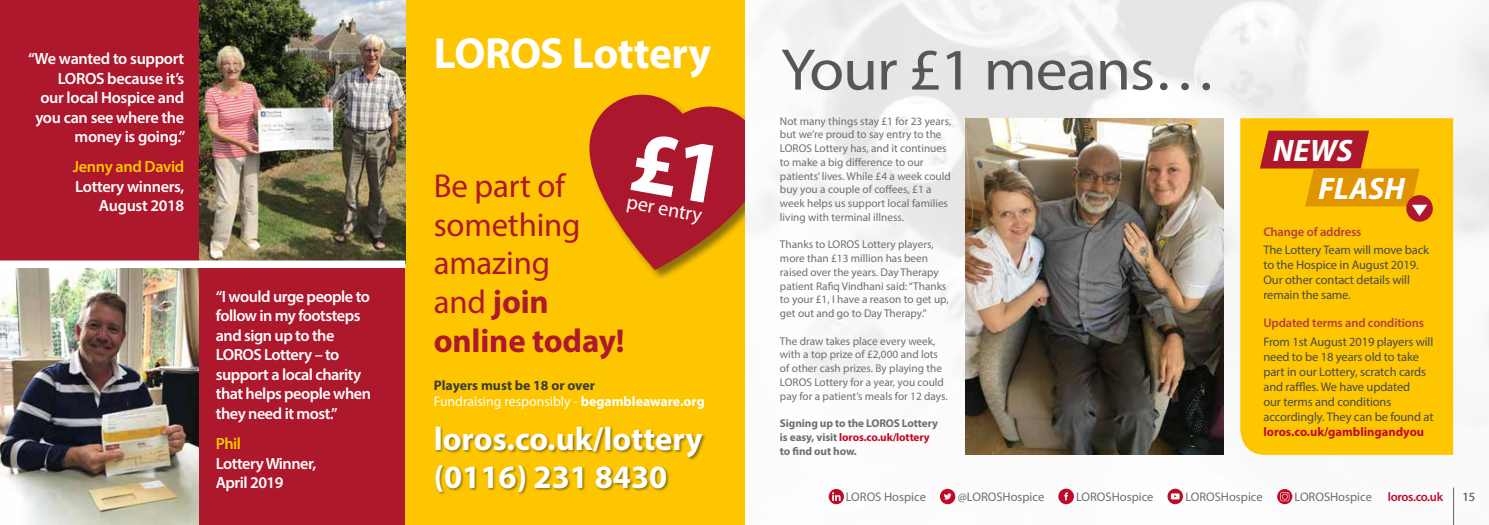
<style>
.page{position:relative;width:1489px;height:525px;background:#fff}
.page>*{position:absolute;margin:0;border:0;box-sizing:border-box;transform-origin:0 0}
.t1{font:59px "Myriad Pro";letter-spacing:-.02em;color:#575756;scale:1.08 1}
.t2{font:700 43.75px "Myriad Pro";letter-spacing:-.015em;color:#fff}
.t3{font:33.12px/38.6px "Myriad Pro";letter-spacing:-.005em;color:#ad182d}
.t4{font:700 32.75px/37.6px "Myriad Pro";color:#fff}
.t5{font:italic 700 semi-condensed 31.12px/37.9px "Myriad Pro";color:#fff;scale:1.08 1}
.t6{font:20.12px "Myriad Pro";color:#fff}
.t7{font:600 16.25px/19.5px "Myriad Pro";letter-spacing:-.03em;color:#fff;text-align:right}
.t8{font:600 16.25px "Myriad Pro";letter-spacing:-.02em;color:#fdc600}
.t9{font:13.75px/16.6px "Myriad Pro";color:#fff}
.t10{font:12.5px/15px "Myriad Pro";letter-spacing:-.01em;color:#4a4a49}
.t11{font:12.5px "Myriad Pro";color:#706f6f}
.t12{font:600 12.5px "Myriad Pro";letter-spacing:-.01em;color:#b83d41}
.t13{font:700 12.5px "Myriad Pro";color:#c10a27}
.t14{font:600 12.5px "Myriad Pro";letter-spacing:-.025em;color:#c10a27}
.t15{font:11.25px/13.8px "Myriad Pro";color:#706f6f}
.t16{font:700 11.25px/13.8px "Myriad Pro";letter-spacing:-.01em;color:#706f6f}
.s1{font-weight:700}
.s2{font-weight:700;color:#3c3c3b}
.s3{color:#c10a27}
</style>
<div class="page">
<img style="left:744px;top:0;width:744px;height:524px">
<img style="left:0;top:268px;width:199px;height:256px">
<div style="left:199px;top:264px;width:206px;height:260px;background:#ad182d"></div>
<div style="left:0;top:0;width:208px;height:265px;background:#ad182d"></div>
<div style="left:1240px;top:118px;width:212px;height:336px;background:#fdc600"></div>
<div style="left:405px;top:0;width:339px;height:524px;background:#fdc600"></div>
<div style="left:588px;top:94px;width:156px;height:187px;background:#1d1d1b;opacity:.5"></div>
<img style="left:199px;top:0;width:206px;height:260px">
<svg style="left:588px;top:94px;width:156px;height:176px"></svg>
<div style="left:435px;top:426px;width:271px;height:69px;background:#1d1d1b;opacity:.5"></div>
<img style="left:965px;top:118px;width:257px;height:336px">
<div style="left:1406px;top:195px;width:26px;height:26px;background:#ad182d;border-radius:50%"></div>
<svg style="left:1259px;top:131px;width:167px;height:85px;background:#de860e"></svg>
<div style="left:0;top:260px;width:405px;height:8px;background:#fff"></div>
<svg style="left:939px;top:488px;width:16px;height:16px"></svg>
<svg style="left:1058px;top:488px;width:15px;height:16px"></svg>
<svg style="left:1167px;top:488px;width:15px;height:16px"></svg>
<svg style="left:828px;top:488px;width:16px;height:16px"></svg>
<svg style="left:1276px;top:488px;width:16px;height:16px"></svg>
<hr style="left:1453px;top:487px;width:1px;height:37px;background:#706f6f">
<h3 class="t7" style="left:28px;top:48px;width:159px">“We wanted to support<br>LOROS because it’s<br>our local Hospice and you can see where the money is going.”</h3>
<h3 class="t8" style="left:73px;top:156px;width:113px">Jenny and David</h3>
<h3 class="t7" style="left:75px;top:176px;width:110px">Lottery winners,<br>August 2018</h3>
<h3 class="t7" style="left:216px;top:286px;width:157px;text-align:left">“I would urge people to follow in my footsteps and sign up to the<br>LOROS Lottery – to support a local charity that helps people when they need it most.”</h3>
<h3 class="t8" style="left:216px;top:433px;width:27px">Phil</h3>
<h3 class="t7" style="left:216px;top:452px;width:102px;text-align:left">Lottery Winner,<br>April 2019</h3>
<h2 class="t2" style="left:434px;top:25px;width:279px">LOROS Lottery</h2>
<h3 class="t3" style="left:434px;top:166px;width:192px">Be part of something amazing<br>and <span class="s1">join online today!</span></h3>
<h3 class="t6" style="left:629px;top:189px;width:78px;rotate:10deg">per entry</h3>
<p class="t9" style="left:434px;top:376px;width:272px"><span class="s2">Players must be 18 or over<br></span>Fundraising responsibly - <span class="s1">begambleaware.org</span></p>
<h3 class="t4" style="left:434px;top:419px;width:270px">loros.co.uk/lottery (0116) 231 8430</h3>
<h1 class="t1" style="left:780px;top:33px;width:405px">Your £1 means…</h1>
<p class="t15" style="left:780px;top:114px;width:173px">Not many things stay £1 for 23 years, but we’re proud to say entry to the LOROS Lottery has, and it continues to make a big difference to our patients’ lives. While £4 a week could buy you a couple of coffees, £1 a week helps us support local families living with terminal illness.</p>
<p class="t15" style="left:780px;top:237px;width:170px">Thanks to LOROS Lottery players, more than £13 million has been raised over the years. Day Therapy patient Rafiq Vindhani said: “Thanks to your £1, I have a reason to get up, get out and go to Day Therapy.”</p>
<p class="t15" style="left:780px;top:334px;width:169px">The draw takes place every week, with a top prize of £2,000 and lots of other cash prizes. By playing the LOROS Lottery for a year, you could pay for a patient’s meals for 12 days.</p>
<p class="t16" style="left:780px;top:416px;width:159px">Signing up to the LOROS Lottery is easy, visit <span class="s3">loros.co.uk/lottery </span>to find out how.</p>
<h3 class="t5" style="left:1317px;top:130px;width:82px;text-indent:-45px">NEWS<br>FLASH</h3>
<p class="t12" style="left:1263px;top:223px;width:99px">Change of address</p>
<p class="t10" style="left:1263px;top:242px;width:167px">The Lottery Team will move back to the Hospice in August 2019.<br>Our other contact details will remain the same.</p>
<p class="t12" style="left:1263px;top:314px;width:162px">Updated terms and conditions</p>
<p class="t10" style="left:1263px;top:333px;width:171px">From 1st August 2019 players will need to be 18 years old to take part in our Lottery, scratch cards and raffles. We have updated<br>our terms and conditions accordingly. They can be found at</p>
<p class="t13" style="left:1263px;top:423px;width:162px">loros.co.uk/gamblingandyou</p>
<p class="t11" style="left:845px;top:488px;width:81px">LOROS Hospice</p>
<p class="t11" style="left:957px;top:488px;width:88px">@LOROSHospice</p>
<p class="t11" style="left:1076px;top:488px;width:79px">LOROSHospice</p>
<p class="t11" style="left:1185px;top:488px;width:79px">LOROSHospice</p>
<p class="t11" style="left:1294px;top:488px;width:79px">LOROSHospice</p>
<p class="t14" style="left:1387px;top:488px;width:57px">loros.co.uk</p>
<p class="t11" style="left:1462px;top:489px;width:14px">15</p>
</div>
